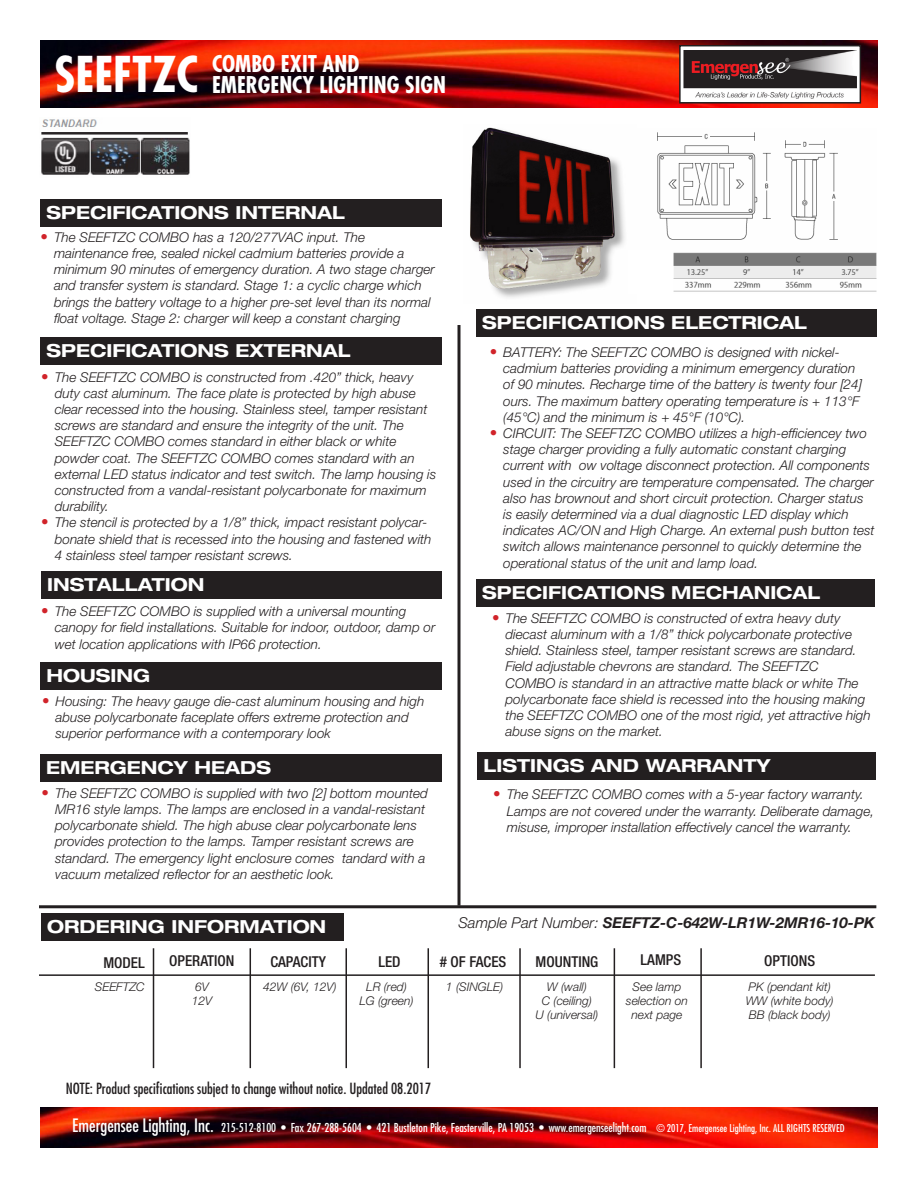
<style>
.page{position:relative;width:918px;height:1188px;background:#fff}
.page>*{position:absolute;margin:0;border:0;box-sizing:border-box;transform-origin:0 0}
.t1{font:700 condensed 48px "Futura Std";color:#fff}
.t2{font:700 condensed 22.5px/21px "Futura Std";color:#fff}
.t3{font:700 expanded 18px "Helvetica Neue LT Std";color:#fff}
.t4{font:condensed 15px "Futura Std";color:#231f20}
.t5{font:500 condensed 15px "Helvetica Neue LT Std";color:#231f20}
.t6{font:italic 700 15px "Helvetica Neue LT Std";color:#231f20}
.t7{font:italic 300 13.5px/16.2px "Helvetica Neue LT Std";color:#231f20}
.t8{font:condensed 12px "Futura Std";color:#fff}
.t9{font:italic 300 12px/14.4px "Helvetica Neue LT Std";color:#231f20;text-align:center}
.s1{font-size:15px;color:#d1232a}
.s2{font-weight:300}
.s3{color:#fff}
.s4{font-size:18px}
.s5{font-size:10.5px}
</style>
<div class="page">
<img style="left:40px;top:40px;width:838px;height:68px">
<img style="left:40px;top:1107px;width:838px;height:41px">
<div style="left:680px;top:46px;width:180px;height:57px;background:#fff"></div>
<div style="left:679px;top:45px;width:182px;height:59px;border:2px solid #231f20"></div>
<img style="left:684px;top:50px;width:173px;height:49px">
<hr style="left:39px;top:905px;width:837px;height:3px;background:#231f20">
<div style="left:41px;top:914px;width:303px;height:27px;background:#231f20"></div>
<img style="left:470px;top:127px;width:155px;height:171px">
<hr style="left:458px;top:325px;width:2px;height:581px;background:#231f20">
<img style="left:41px;top:119px;width:149px;height:56px">
<div style="left:40px;top:199px;width:402px;height:27px;background:#231f20"></div>
<div style="left:476px;top:580px;width:399px;height:27px;background:#231f20"></div>
<div style="left:40px;top:337px;width:402px;height:27px;background:#231f20"></div>
<div style="left:41px;top:572px;width:401px;height:27px;background:#231f20"></div>
<div style="left:40px;top:663px;width:402px;height:27px;background:#231f20"></div>
<div style="left:476px;top:309px;width:400px;height:28px;background:#231f20"></div>
<hr style="left:39px;top:974px;width:836px;height:2px;background:#231f20">
<hr style="left:700px;top:948px;width:2px;height:120px;background:#231f20">
<img style="left:657px;top:132px;width:219px;height:160px">
<div style="left:40px;top:755px;width:401px;height:27px;background:#231f20"></div>
<hr style="left:153px;top:948px;width:1px;height:120px;background:#231f20">
<hr style="left:250px;top:948px;width:1px;height:120px;background:#231f20">
<hr style="left:345px;top:948px;width:2px;height:120px;background:#231f20">
<hr style="left:428px;top:948px;width:1px;height:120px;background:#231f20">
<hr style="left:519px;top:948px;width:2px;height:120px;background:#231f20">
<hr style="left:614px;top:948px;width:1px;height:120px;background:#231f20">
<div style="left:478px;top:752px;width:398px;height:27px;background:#231f20"></div>
<p class="t1" style="left:54px;top:45px;width:145px">SEEFTZC</p>
<p class="t2" style="left:212px;top:53px;width:236px">COMBO EXIT AND<br>EMERGENCY LIGHTING SIGN</p>
<p class="t3" style="left:46px;top:201px;width:300px">SPECIFICATIONS INTERNAL</p>
<p class="t7" style="left:54px;top:229px;width:382px;text-indent:-14px"><span class="s1">•</span> The SEEFTZC COMBO has a 120/277VAC input. The maintenance free, sealed nickel cadmium batteries provide a minimum 90 minutes of emergency duration. A two stage charger and transfer system is standard. Stage 1: a cyclic charge which brings the battery voltage to a higher pre-set level than its normal float voltage. Stage 2: charger will keep a constant charging</p>
<p class="t3" style="left:46px;top:339px;width:306px">SPECIFICATIONS EXTERNAL</p>
<p class="t7" style="left:55px;top:369px;width:383px;text-indent:-14px"><span class="s1">•</span> The SEEFTZC COMBO is constructed from .420” thick, heavy duty cast aluminum. The face plate is protected by high abuse clear recessed into the housing. Stainless steel, tamper resistant screws are standard and ensure the integrity of the unit. The SEEFTZC COMBO comes standard in either black or white powder coat. The SEEFTZC COMBO comes standard with an external LED status indicator and test switch. The lamp housing is constructed from a vandal-resistant polycarbonate for maximum durability.</p>
<p class="t7" style="left:55px;top:514px;width:378px;text-indent:-14px"><span class="s1">•</span> The stencil is protected by a 1/8” thick, impact resistant polycar&shy;bonate shield that is recessed into the housing and fastened with<br>4 stainless steel tamper resistant screws.</p>
<p class="t3" style="left:47px;top:574px;width:159px">INSTALLATION</p>
<p class="t7" style="left:55px;top:603px;width:382px;text-indent:-14px"><span class="s1">•</span> The SEEFTZC COMBO is supplied with a universal mounting canopy for field installations. Suitable for indoor, outdoor, damp or wet location applications with IP66 protection.</p>
<p class="t3" style="left:46px;top:664px;width:105px">HOUSING</p>
<p class="t7" style="left:56px;top:692px;width:370px;text-indent:-14px"><span class="s1">•</span> Housing: The heavy gauge die-cast aluminum housing and high abuse polycarbonate faceplate offers extreme protection and superior performance with a contemporary look</p>
<p class="t3" style="left:46px;top:757px;width:227px">EMERGENCY HEADS</p>
<p class="t7" style="left:55px;top:785px;width:374px;text-indent:-13px"><span class="s1">•</span> The SEEFTZC COMBO is supplied with two [2] bottom mounted MR16 style lamps. The lamps are enclosed in a vandal-resistant polycarbonate shield. The high abuse clear polycarbonate lens provides protection to the lamps. Tamper resistant screws are standard. The emergency light enclosure comes tandard with a vacuum metalized reflector for an aesthetic look.</p>
<p class="t3" style="left:482px;top:311px;width:327px">SPECIFICATIONS ELECTRICAL</p>
<p class="t7" style="left:503px;top:344px;width:360px;text-indent:-14px"><span class="s1">•</span> BATTERY: The SEEFTZC COMBO is designed with nickel&shy;cadmium batteries providing a minimum emergency duration of 90 minutes. Recharge time of the battery is twenty four [24] ours. The maximum battery operating temperature is + 113°F (45°C) and the minimum is + 45°F (10°C).</p>
<p class="t7" style="left:503px;top:425px;width:373px;text-indent:-14px"><span class="s1">•</span> CIRCUIT: The SEEFTZC COMBO utilizes a high-efficiencey two stage charger providing a fully automatic constant charging current with ow voltage disconnect protection. All components used in the circuitry are temperature compensated. The charger also has brownout and short circuit protection. Charger status is easily determined via a dual diagnostic LED display which indicates AC/ON and High Charge. An external push button test switch allows maintenance personnel to quickly determine the operational status of the unit and lamp load.</p>
<p class="t3" style="left:482px;top:582px;width:340px">SPECIFICATIONS MECHANICAL</p>
<p class="t7" style="left:506px;top:610px;width:367px;text-indent:-14px"><span class="s1">•</span> The SEEFTZC COMBO is constructed of extra heavy duty diecast aluminum with a 1/8” thick polycarbonate protective shield. Stainless steel, tamper resistant screws are standard.<br>Field adjustable chevrons are standard. The SEEFTZC COMBO is standard in an attractive matte black or white The polycarbonate face shield is recessed into the housing making the SEEFTZC COMBO one of the most rigid, yet attractive high abuse signs on the market.</p>
<p class="t3" style="left:483px;top:754px;width:288px">LISTINGS AND WARRANTY</p>
<p class="t7" style="left:507px;top:786px;width:369px;text-indent:-14px"><span class="s1">•</span> The SEEFTZC COMBO comes with a 5-year factory warranty.<br>Lamps are not covered under the warranty. Deliberate damage, misuse, improper installation effectively cancel the warranty.</p>
<p class="t3" style="left:47px;top:915px;width:281px">ORDERING INFORMATION</p>
<p class="t6" style="left:458px;top:913px;width:418px"><span class="s2">Sample Part Number:</span> SEEFTZ-C-642W-LR1W-2MR16-10-PK</p>
<p class="t5" style="left:103px;top:953px;width:43px">MODEL</p>
<p class="t9" style="left:95px;top:979px;width:51px">SEEFTZC</p>
<p class="t5" style="left:169px;top:952px;width:67px">OPERATION</p>
<p class="t5" style="left:270px;top:953px;width:57px">CAPACITY</p>
<p class="t5" style="left:378px;top:953px;width:24px">LED</p>
<p class="t5" style="left:440px;top:953px;width:68px"># OF FACES</p>
<p class="t5" style="left:536px;top:952px;width:64px">MOUNTING</p>
<p class="t5" style="left:641px;top:951px;width:42px">LAMPS</p>
<p class="t9" style="left:195px;top:979px;width:15px">6V</p>
<p class="t9" style="left:192px;top:993px;width:22px">12V</p>
<p class="t9" style="left:263px;top:979px;width:75px">42W (6V, 12V)</p>
<p class="t9" style="left:360px;top:979px;width:56px">LR (red)<br>LG (green)</p>
<p class="t9" style="left:446px;top:979px;width:59px">1 (SINGLE)</p>
<p class="t9" style="left:547px;top:979px;width:41px">W (wall)</p>
<p class="t9" style="left:626px;top:979px;width:64px">See lamp selection on next page</p>
<p class="t9" style="left:542px;top:993px;width:52px">C (ceiling)</p>
<p class="t9" style="left:536px;top:1008px;width:64px">U (universal)</p>
<p class="t4" style="left:60px;top:1079px;width:372px"><span class="s3">E</span>NOTE: Product specifications subject to change without notice. Updated 08.2017</p>
<p class="t5" style="left:764px;top:952px;width:52px">OPTIONS</p>
<p class="t9" style="left:746px;top:979px;width:89px;text-align:left">PK (pendant kit)<br>WW (white body)<br>BB (black body)</p>
<p class="t8" style="left:72px;top:1121px;width:774px"><span class="s4">Emergensee Lighting, Inc.</span> 215-512-8100 • Fax 267-288-5604 • 421 Bustleton Pike, Feasterville, PA 19053 • www.emergenseelight.com <span class="s5">© 2017, Emergensee Lighting, Inc. ALL RIGHTS RESERVED</span></p>
</div>
